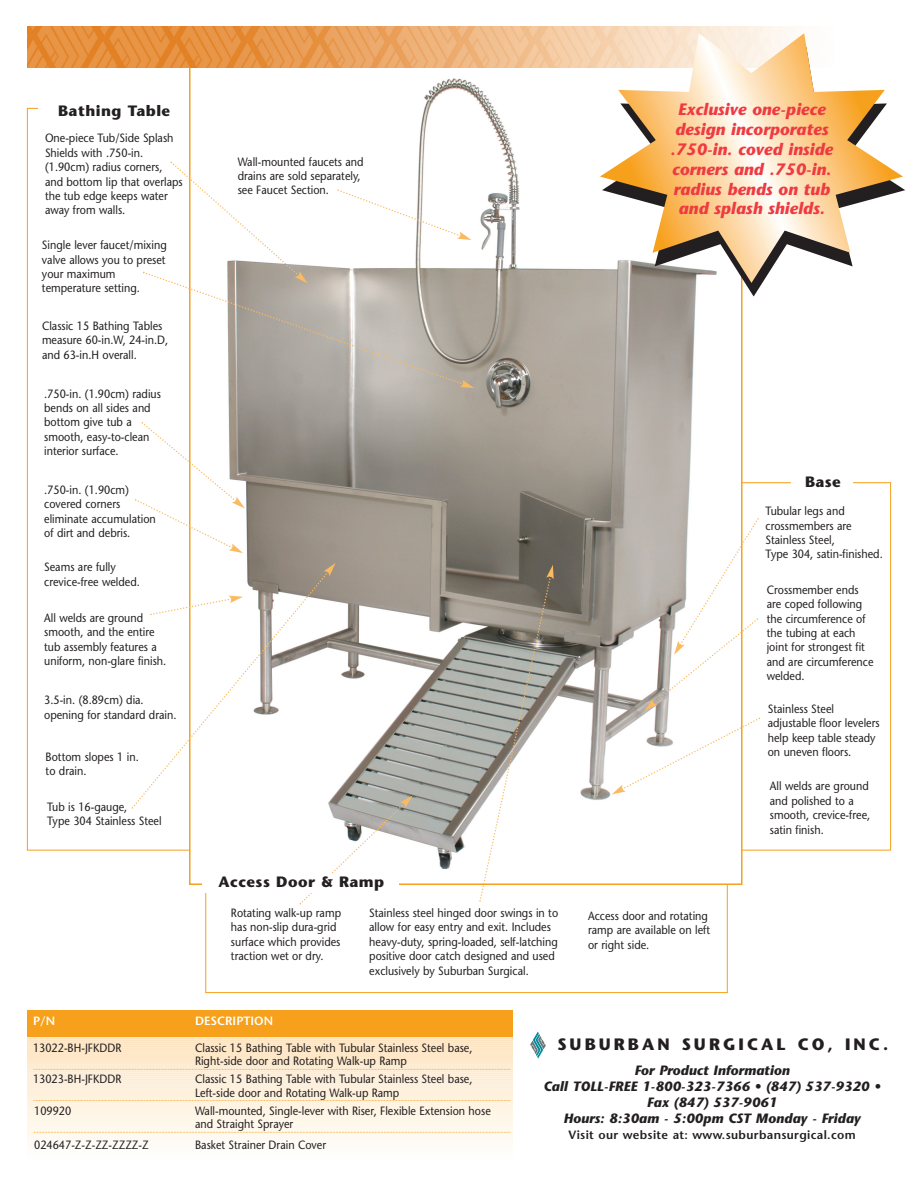
<style>
.page{position:relative;width:918px;height:1188px;background:#fff}
.page>*{position:absolute;margin:0;border:0;box-sizing:border-box;transform-origin:0 0}
.t1{font:italic 700 16.5px/19.8px "Stone Sans";color:#ee3a41;text-align:center}
.t2{font:700 16.5px "Stone Sans";letter-spacing:.19em;color:#231f20}
.t3{font:700 15px "Stone Sans";letter-spacing:.03em;color:#231f20}
.t4{font:italic 700 13.5px/16.2px "Stone Sans Std";color:#231f20;text-align:center}
.t5{font:12px/14.4px "Stone Sans";color:#231f20;scale:.9 1}
.t6{font:600 12px "Stone Sans Std";letter-spacing:.03em;color:#231f20}
.t7{font:600 12px "Stone Sans";color:#fff}
</style>
<div class="page">
<div style="left:205px;top:854px;width:523px;height:139px;border:1px solid #f6a01b"></div>
<img style="left:205px;top:78px;width:523px;height:804px">
<svg style="left:478px;top:565px;width:76px;height:337px"></svg>
<svg style="left:131px;top:569px;width:200px;height:241px"></svg>
<svg style="left:324px;top:563px;width:12px;height:13px"></svg>
<svg style="left:298px;top:795px;width:115px;height:110px"></svg>
<svg style="left:150px;top:596px;width:93px;height:20px"></svg>
<svg style="left:143px;top:160px;width:331px;height:228px"></svg>
<svg style="left:135px;top:421px;width:110px;height:132px"></svg>
<svg style="left:612px;top:517px;width:148px;height:277px"></svg>
<div style="left:202px;top:874px;width:197px;height:18px;background:#fff"></div>
<hr style="left:27px;top:1037px;width:486px;height:3px;background:#fde4c1">
<hr style="left:27px;top:1040px;width:486px;height:4px;background:#fde6c8">
<hr style="left:27px;top:1042px;width:486px;height:4px;background:#fde5c4">
<hr style="left:27px;top:1046px;width:486px;height:4px;background:#fde6c5">
<hr style="left:27px;top:1050px;width:486px;height:4px;background:#fde7c7">
<hr style="left:27px;top:1054px;width:486px;height:4px;background:#fde7c8">
<hr style="left:27px;top:1058px;width:486px;height:4px;background:#fde8ca">
<hr style="left:27px;top:1062px;width:486px;height:4px;background:#feeacd">
<hr style="left:27px;top:1066px;width:486px;height:4px;background:#feebce">
<hr style="left:27px;top:1070px;width:486px;height:4px;background:#feecd1">
<hr style="left:27px;top:1074px;width:486px;height:3px;background:#feedd3">
<hr style="left:27px;top:1077px;width:486px;height:4px;background:#feedd5">
<hr style="left:27px;top:1081px;width:486px;height:4px;background:#feeed7">
<hr style="left:27px;top:1085px;width:486px;height:4px;background:#feefd8">
<hr style="left:27px;top:1089px;width:486px;height:4px;background:#fef0da">
<hr style="left:27px;top:1093px;width:486px;height:4px;background:#fef1dc">
<hr style="left:27px;top:1097px;width:486px;height:4px;background:#fef2de">
<hr style="left:27px;top:1101px;width:486px;height:4px;background:#fef2e0">
<hr style="left:27px;top:1105px;width:486px;height:4px;background:#fef3e2">
<hr style="left:27px;top:1109px;width:486px;height:4px;background:#fef4e4">
<hr style="left:27px;top:1113px;width:486px;height:3px;background:#fef5e6">
<hr style="left:27px;top:1116px;width:486px;height:4px;background:#fef6e8">
<hr style="left:27px;top:1120px;width:486px;height:4px;background:#fef7ea">
<hr style="left:27px;top:1124px;width:486px;height:4px;background:#fef7ec">
<hr style="left:27px;top:1128px;width:486px;height:4px;background:#fef8ee">
<svg style="left:34px;top:1131px;width:476px;height:1px"></svg>
<hr style="left:27px;top:1132px;width:486px;height:4px;background:#fef9f0">
<hr style="left:27px;top:1136px;width:486px;height:4px;background:#fefaf2">
<hr style="left:27px;top:1140px;width:486px;height:4px;background:#fefbf4">
<hr style="left:27px;top:1144px;width:486px;height:4px;background:#fefbf6">
<hr style="left:27px;top:1148px;width:486px;height:3px;background:#fefcf8">
<hr style="left:27px;top:1151px;width:486px;height:4px;background:#fefdfa">
<div style="left:27px;top:1010px;width:486px;height:27px;background:#f6a01b"></div>
<svg style="left:33px;top:1069px;width:478px;height:1px"></svg>
<svg style="left:33px;top:1100px;width:478px;height:1px"></svg>
<svg style="left:34px;top:1132px;width:477px;height:1px"></svg>
<img style="left:27px;top:26px;width:769px;height:42px">
<svg style="left:602px;top:188px;width:303px;height:109px"></svg>
<svg style="left:600px;top:33px;width:303px;height:250px"></svg>
<svg style="left:530px;top:1032px;width:16px;height:27px"></svg>
<p class="t3" style="left:58px;top:105px;width:114px">Bathing Table</p>
<p class="t5" style="left:45px;top:132px;width:155px">One-piece Tub/Side Splash<br>Shields with .750-in. (1.90cm) radius corners, and bottom lip that overlaps the tub edge keeps water away from walls.</p>
<p class="t5" style="left:42px;top:239px;width:140px">Single lever faucet/mixing valve allows you to preset your maximum temperature setting.</p>
<p class="t5" style="left:42px;top:320px;width:142px">Classic 15 Bathing Tables measure 60-in.W, 24-in.D, and 63-in.H overall.</p>
<p class="t5" style="left:44px;top:387px;width:131px">.750-in. (1.90cm) radius bends on all sides and bottom give tub a smooth, easy-to-clean interior surface.</p>
<p class="t5" style="left:238px;top:155px;width:141px">Wall-mounted faucets and drains are sold separately, see Faucet Section.</p>
<h1 class="t1" style="left:670px;top:101px;width:164px">Exclusive one-piece design incorporates .750-in. coved inside corners and .750-in. radius bends on tub and splash shields.</h1>
<p class="t3" style="left:805px;top:476px;width:37px">Base</p>
<p class="t5" style="left:44px;top:484px;width:126px">.750-in. (1.90cm) covered corners eliminate accumulation of dirt and debris.</p>
<p class="t5" style="left:765px;top:505px;width:132px">Tubular legs and crossmembers are<br>Stainless Steel,<br>Type 304, satin-finished.</p>
<p class="t5" style="left:44px;top:561px;width:108px">Seams are fully crevice-free welded.</p>
<p class="t5" style="left:767px;top:584px;width:120px">Crossmember ends are coped following the circumference of the tubing at each joint for strongest fit and are circumference welded.</p>
<p class="t5" style="left:44px;top:612px;width:137px">All welds are ground smooth, and the entire tub assembly features a uniform, non-glare finish.</p>
<p class="t5" style="left:44px;top:694px;width:149px">3.5-in. (8.89cm) dia. opening for standard drain.</p>
<p class="t5" style="left:768px;top:703px;width:126px">Stainless Steel adjustable floor levelers help keep table steady on uneven floors.</p>
<p class="t5" style="left:46px;top:751px;width:105px">Bottom slopes 1 in. to drain.</p>
<p class="t5" style="left:47px;top:800px;width:129px">Tub is 16-gauge,<br>Type 304 Stainless Steel</p>
<p class="t3" style="left:219px;top:876px;width:167px">Access Door &amp; Ramp</p>
<p class="t5" style="left:231px;top:907px;width:124px">Rotating walk-up ramp has non-slip dura-grid surface which provides traction wet or dry.</p>
<p class="t5" style="left:369px;top:907px;width:211px">Stainless steel hinged door swings in to allow for easy entry and exit. Includes heavy-duty, spring-loaded, self-latching positive door catch designed and used exclusively by Suburban Surgical.</p>
<p class="t5" style="left:588px;top:910px;width:137px">Access door and rotating ramp are available on left or right side.</p>
<p class="t5" style="left:770px;top:780px;width:113px">All welds are ground and polished to a smooth, crevice-free, satin finish.</p>
<p class="t7" style="left:33px;top:1016px;width:24px">P/N</p>
<p class="t7" style="left:195px;top:1016px;width:80px">DESCRIPTION</p>
<p class="t5" style="left:33px;top:1042px;width:100px">13022-BH-JFKDDR</p>
<p class="t5" style="left:195px;top:1042px;width:310px;line-height:13.5px">Classic 15 Bathing Table with Tubular Stainless Steel base,<br>Right-side door and Rotating Walk-up Ramp</p>
<p class="t5" style="left:33px;top:1073px;width:100px">13023-BH-JFKDDR</p>
<p class="t5" style="left:195px;top:1074px;width:310px;line-height:13.5px">Classic 15 Bathing Table with Tubular Stainless Steel base,<br>Left-side door and Rotating Walk-up Ramp</p>
<p class="t5" style="left:34px;top:1104px;width:43px">109920</p>
<p class="t5" style="left:195px;top:1105px;width:330px;line-height:13.5px">Wall-mounted, Single-lever with Riser, Flexible Extension hose and Straight Sprayer</p>
<p class="t5" style="left:34px;top:1139px;width:129px">024647-Z-Z-ZZ-ZZZZ-Z</p>
<p class="t5" style="left:195px;top:1139px;width:147px">Basket Strainer Drain Cover</p>
<h1 class="t2" style="left:557px;top:1038px;width:332px">SUBURBAN SURGICAL CO, INC.</h1>
<p class="t4" style="left:543px;top:1063px;width:339px">For Product Information<br>Call TOLL-FREE 1-800-323-7366 • (847) 537-9320 • Fax (847) 537-9061<br>Hours: 8:30am - 5:00pm CST Monday - Friday</p>
<p class="t6" style="left:568px;top:1130px;width:289px">Visit our website at: www.suburbansurgical.com</p>
</div>
